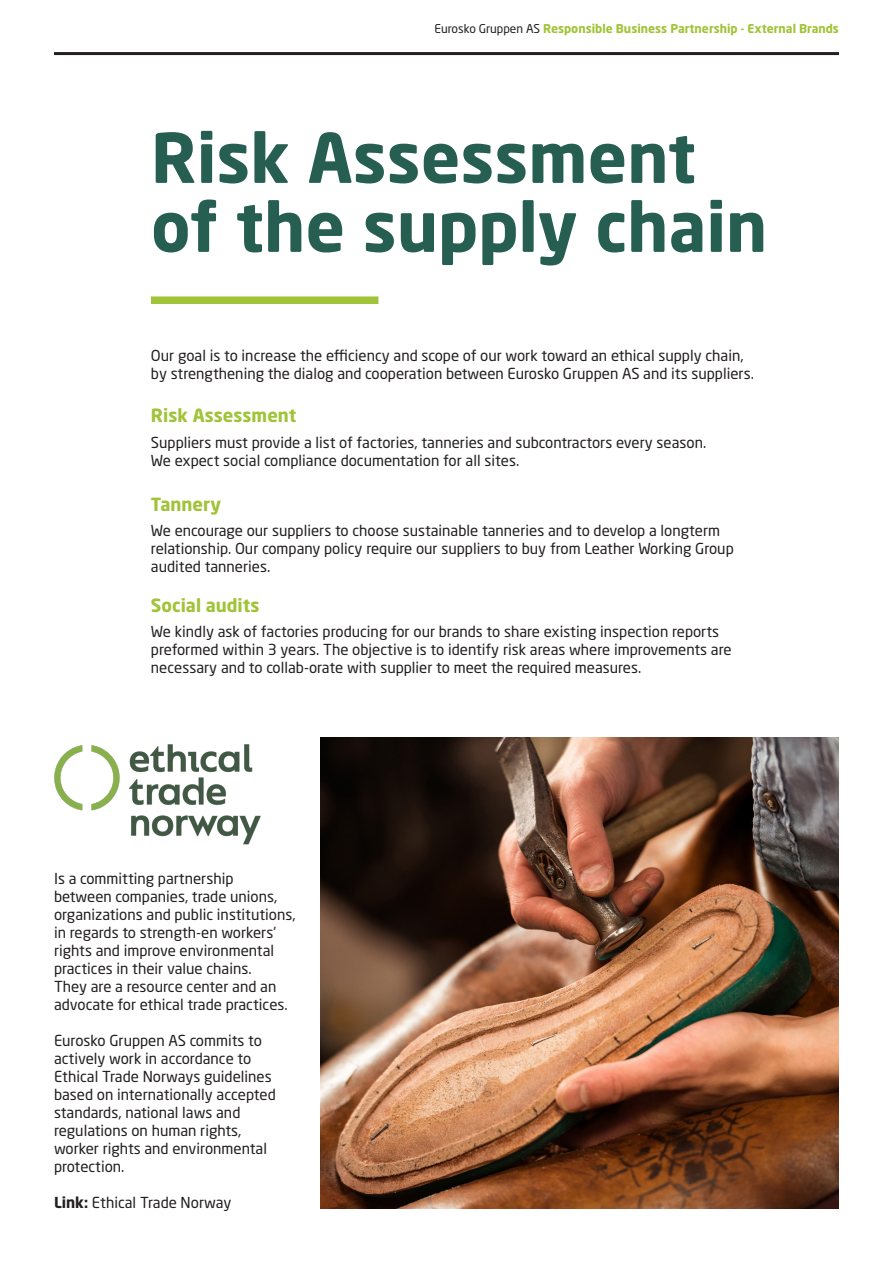
<style>
.page{position:relative;width:893px;height:1263px;background:#fff}
.page>*{position:absolute;margin:0;border:0;box-sizing:border-box;transform-origin:0 0}
.t1{font:700 67.5px/69px "Neo Sans W1 G";color:#265e51}
.t2{font:700 18px "Neo Sans W1 G";color:#a1c337}
.t3{font:15px/18px "Neo Sans W1 G";color:#231f20}
.t4{font:700 12px "Neo Sans W1 G";color:#a1c337}
.s1{font-weight:400;color:#231f20}
.s2{font-weight:700}
</style>
<div class="page">
<hr style="left:54px;top:52px;width:785px;height:3px;background:#231f20">
<img style="left:320px;top:738px;width:519px;height:471px">
<div style="left:151px;top:296px;width:227px;height:8px;background:#a1c337"></div>
<img style="left:54px;top:744px;width:207px;height:101px">
<p class="t4" style="left:435px;top:21px;width:406px"><span class="s1">Eurosko Gruppen AS</span> Responsible Business Partnership - External Brands</p>
<h1 class="t1" style="left:151px;top:122px;width:618px">Risk Assessment of the supply chain</h1>
<p class="t3" style="left:151px;top:346px;width:604px">Our goal is to increase the efficiency and scope of our work toward an ethical supply chain, by strengthening the dialog and cooperation between Eurosko Gruppen AS and its suppliers.</p>
<p class="t2" style="left:151px;top:404px;width:147px">Risk Assessment</p>
<p class="t3" style="left:151px;top:433px;width:557px">Suppliers must provide a list of factories, tanneries and subcontractors every season.<br>We expect social compliance documentation for all sites.</p>
<p class="t2" style="left:151px;top:493px;width:72px">Tannery</p>
<p class="t3" style="left:151px;top:522px;width:584px">We encourage our suppliers to choose sustainable tanneries and to develop a longterm relationship. Our company policy require our suppliers to buy from Leather Working Group audited tanneries.</p>
<p class="t2" style="left:151px;top:594px;width:110px">Social audits</p>
<p class="t3" style="left:151px;top:623px;width:582px">We kindly ask of factories producing for our brands to share existing inspection reports preformed within 3 years. The objective is to identify risk areas where improvements are necessary and to collab-orate with supplier to meet the required measures.</p>
<p class="t3" style="left:54px;top:869px;width:243px">Is a committing partnership<br>between companies, trade unions, organizations and public institutions, in regards to strength-en workers’ rights and improve environmental practices in their value chains.<br>They are a resource center and an advocate for ethical trade practices.</p>
<p class="t3" style="left:54px;top:1031px;width:223px">Eurosko Gruppen AS commits to actively work in accordance to<br>Ethical Trade Norways guidelines based on internationally accepted standards, national laws and regulations on human rights, worker rights and environmental protection.</p>
<p class="t3" style="left:54px;top:1193px;width:179px"><span class="s2">Link:</span> Ethical Trade Norway</p>
</div>
